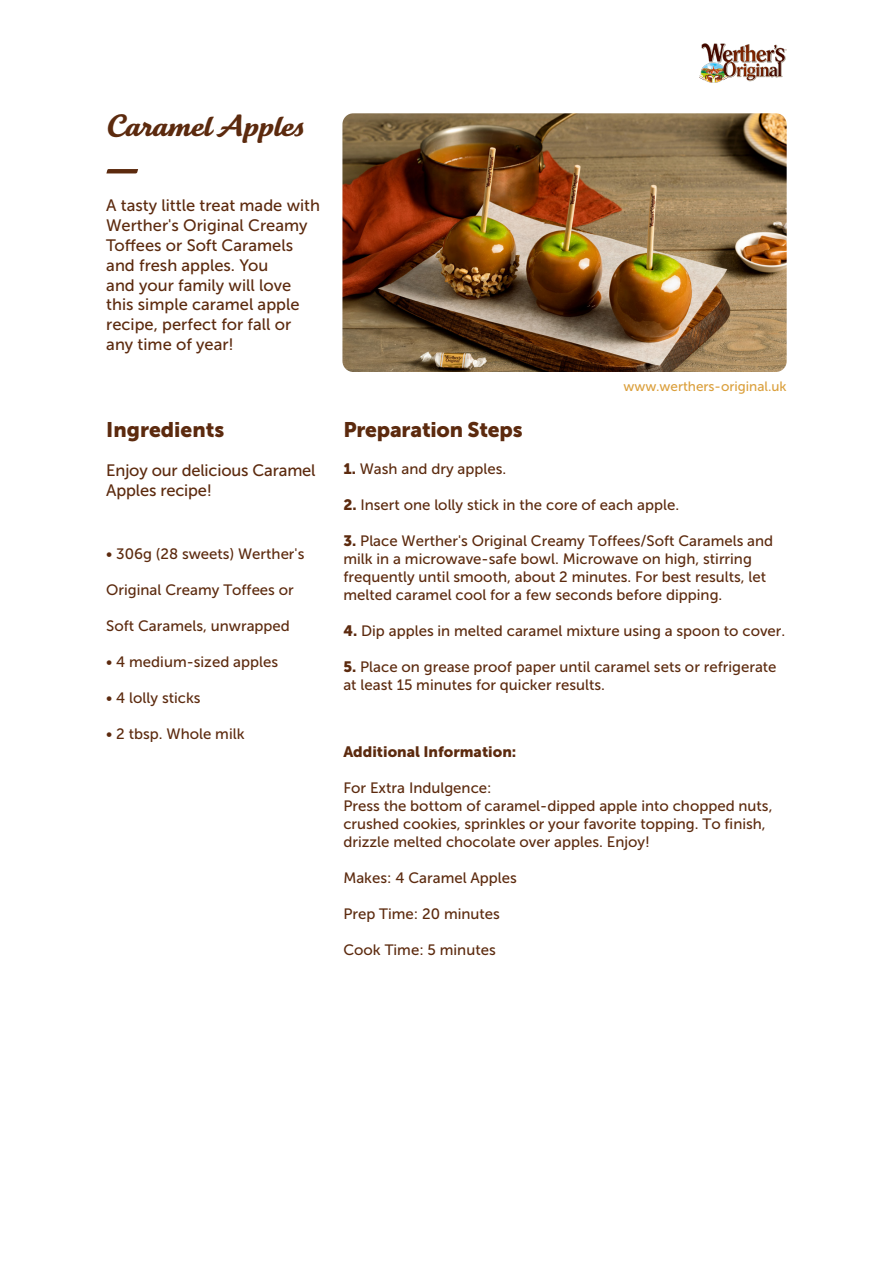
<style>
.page{position:relative;width:893px;height:1263px;background:#fff}
.page>*{position:absolute;margin:0;border:0;box-sizing:border-box;transform-origin:0 0}
.t1{font:30px "Tartine Script Pro Bld";color:#5c2a0e}
.t2{font:21px "Museo Sans 900";letter-spacing:-.01em;color:#5c2a0e}
.t3{font:16.5px/19.8px "Museo Sans 500";color:#5c2a0e}
.t4{font:15px/18px "Museo Sans 500";color:#5c2a0e}
.t5{font:15px "Museo Sans 900";color:#5c2a0e}
.t6{font:13.5px "Museo Sans 500";color:#dba03d}
.s1{font-family:"Museo Sans 900"}
</style>
<div class="page">
<img style="left:699px;top:43px;width:88px;height:40px">
<svg style="left:106px;top:169px;width:32px;height:5px"></svg>
<img style="left:342px;top:113px;width:445px;height:259px">
<p class="t1" style="left:106px;top:109px;width:199px">Caramel Apples</p>
<p class="t3" style="left:106px;top:196px;width:215px">A tasty little treat made with<br>Werther's Original Creamy<br>Toffees or Soft Caramels and fresh apples. You<br>and your family will love this simple caramel apple recipe, perfect for fall or any time of year!</p>
<p class="t2" style="left:106px;top:417px;width:120px">Ingredients</p>
<p class="t3" style="left:106px;top:461px;width:211px">Enjoy our delicious Caramel<br>Apples recipe!</p>
<p class="t4" style="left:106px;top:545px;width:200px">• 306g (28 sweets) Werther's</p>
<p class="t4" style="left:106px;top:581px;width:189px">Original Creamy Toffees or</p>
<p class="t4" style="left:106px;top:617px;width:185px">Soft Caramels, unwrapped</p>
<p class="t4" style="left:106px;top:653px;width:173px">• 4 medium-sized apples</p>
<p class="t4" style="left:106px;top:689px;width:96px">• 4 lolly sticks</p>
<p class="t4" style="left:106px;top:725px;width:140px">• 2 tbsp. Whole milk</p>
<p class="t6" style="left:623px;top:379px;width:165px">www.werthers-original.uk</p>
<p class="t2" style="left:343px;top:417px;width:181px">Preparation Steps</p>
<p class="t4" style="left:343px;top:460px;width:164px"><span class="s1">1.</span> Wash and dry apples.</p>
<p class="t4" style="left:343px;top:496px;width:337px"><span class="s1">2.</span> Insert one lolly stick in the core of each apple.</p>
<p class="t4" style="left:343px;top:532px;width:431px"><span class="s1">3.</span> Place Werther's Original Creamy Toffees/Soft Caramels and milk in a microwave-safe bowl. Microwave on high, stirring frequently until smooth, about 2 minutes. For best results, let melted caramel cool for a few seconds before dipping.</p>
<p class="t4" style="left:343px;top:622px;width:443px"><span class="s1">4.</span> Dip apples in melted caramel mixture using a spoon to cover.</p>
<p class="t4" style="left:343px;top:658px;width:435px"><span class="s1">5.</span> Place on grease proof paper until caramel sets or refrigerate at least 15 minutes for quicker results.</p>
<p class="t5" style="left:343px;top:743px;width:174px">Additional Information:</p>
<p class="t4" style="left:343px;top:778px;width:150px">For Extra Indulgence:</p>
<p class="t4" style="left:343px;top:796px;width:431px">Press the bottom of caramel-dipped apple into chopped nuts, crushed cookies, sprinkles or your favorite topping. To finish, drizzle melted chocolate over apples. Enjoy!</p>
<p class="t4" style="left:343px;top:868px;width:175px">Makes: 4 Caramel Apples</p>
<p class="t4" style="left:343px;top:904px;width:158px">Prep Time: 20 minutes</p>
<p class="t4" style="left:343px;top:940px;width:154px">Cook Time: 5 minutes</p>
</div>
